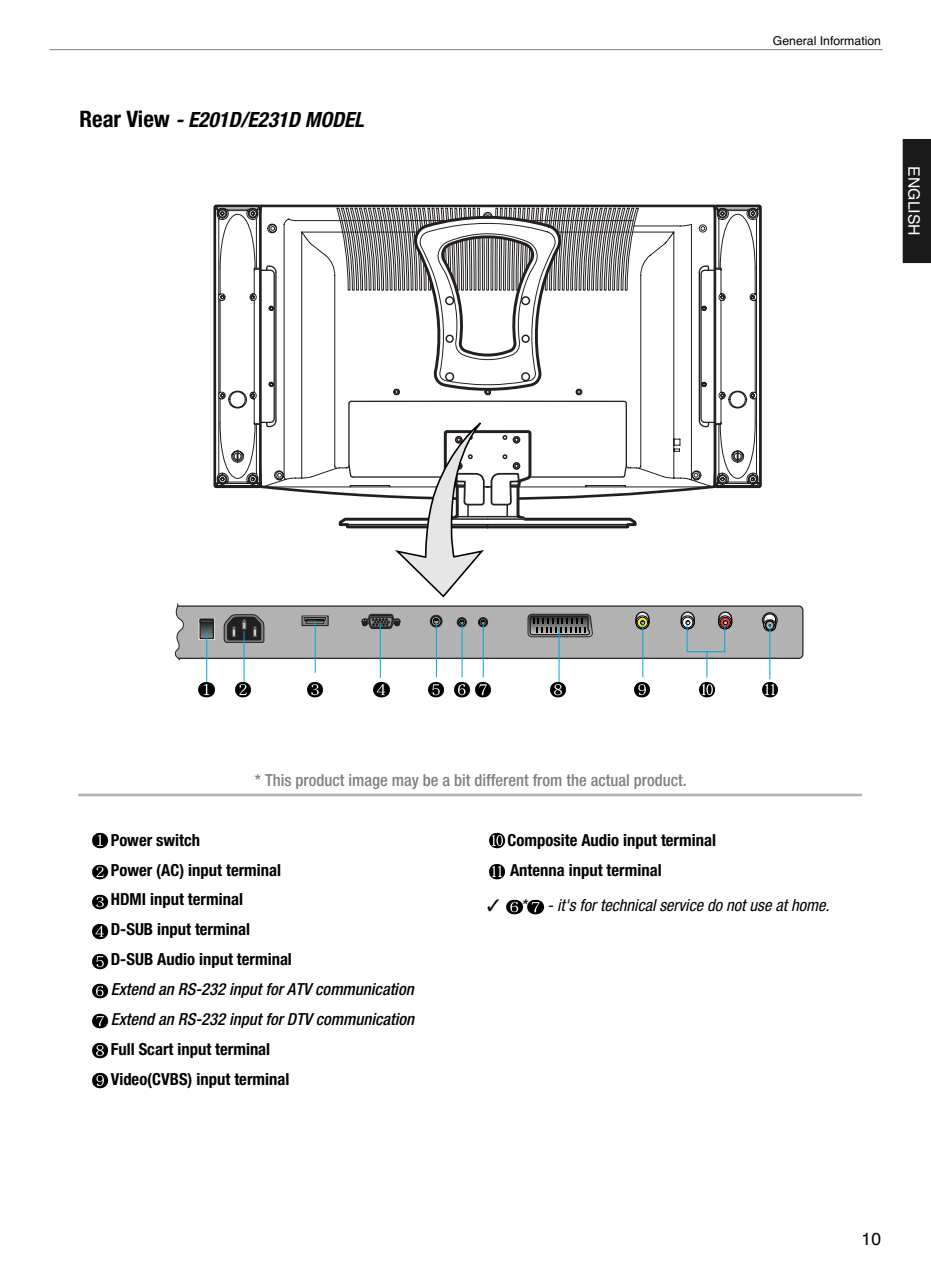
<style>
.page{position:relative;width:931px;height:1280px;background:#fff}
.page>*{position:absolute;margin:0;border:0;box-sizing:border-box;transform-origin:0 0}
.t1{font:italic 700 condensed 21px "Helvetica Neue";color:#000}
.t2{font:17.5px "Helvetica";color:#000}
.t3{font:700 condensed 16.62px/29.9px "Helvetica Neue";color:#000}
.t4{font:italic 500 condensed 16.62px/29.9px "Helvetica Neue";color:#000}
.t5{font:500 condensed 16.62px "Helvetica Neue";color:#808080}
.t6{font:italic condensed 16.62px "Helvetica Neue";color:#000}
.t7{font:15.75px "Helvetica";color:#fff}
.t8{font:italic 12.25px "Helvetica";color:#000}
.s1{font-style:normal;font-size:22.75px}
</style>
<div class="page">
<hr style="left:49px;top:49px;width:834px;height:1px;background:#808080">
<div style="left:903px;top:139px;width:28px;height:124px;background:#1a1a1a"></div>
<img style="left:92px;top:832px;width:16px;height:17px">
<img style="left:92px;top:864px;width:16px;height:16px">
<img style="left:92px;top:894px;width:16px;height:16px">
<img style="left:92px;top:923px;width:16px;height:17px">
<img style="left:92px;top:953px;width:16px;height:16px">
<img style="left:92px;top:983px;width:16px;height:16px">
<img style="left:92px;top:1013px;width:16px;height:16px">
<img style="left:92px;top:1042px;width:16px;height:17px">
<img style="left:92px;top:1072px;width:16px;height:17px">
<img style="left:489px;top:832px;width:17px;height:17px">
<img style="left:489px;top:864px;width:16px;height:16px">
<img style="left:506px;top:899px;width:17px;height:16px">
<img style="left:527px;top:899px;width:17px;height:16px">
<hr style="left:78px;top:793px;width:784px;height:3px;background:#b3b3b3">
<svg style="left:174px;top:204px;width:630px;height:477px"></svg>
<img style="left:235px;top:681px;width:16px;height:17px">
<img style="left:307px;top:682px;width:16px;height:16px">
<img style="left:373px;top:682px;width:17px;height:16px">
<img style="left:428px;top:682px;width:16px;height:16px">
<img style="left:454px;top:682px;width:16px;height:16px">
<img style="left:475px;top:682px;width:16px;height:16px">
<img style="left:550px;top:681px;width:16px;height:17px">
<img style="left:634px;top:682px;width:16px;height:16px">
<img style="left:699px;top:682px;width:16px;height:16px">
<img style="left:762px;top:682px;width:16px;height:16px">
<img style="left:198px;top:681px;width:17px;height:17px">
<p class="t1" style="left:80px;top:112px;width:286px"><span class="s1">Rear View</span> - E201D/E231D MODEL</p>
<p class="t8" style="left:773px;top:37px;width:110px">General Information</p>
<p class="t7" style="left:920px;top:166px;width:71px;rotate:90deg">ENGLISH</p>
<p class="t5" style="left:255px;top:774px;width:433px">* This product image may be a bit different from the actual product.</p>
<p class="t3" style="left:111px;top:826px;width:183px">Power switch<br>Power (AC) input terminal<br>HDMI input terminal<br>D-SUB input terminal<br>D-SUB Audio input terminal</p>
<p class="t4" style="left:111px;top:975px;width:305px">Extend an RS-232 input for ATV communication<br>Extend an RS-232 input for DTV communication</p>
<p class="t3" style="left:111px;top:1035px;width:180px">Full Scart input terminal<br>Video(CVBS) input terminal</p>
<p class="t3" style="left:508px;top:825px;width:210px;line-height:30.6px">Composite Audio input terminal<br>Antenna input terminal</p>
<p class="t6" style="left:487px;top:899px;width:344px">✓ * - it's for technical service do not use at home.</p>
<p class="t2" style="left:862px;top:1232px;width:21px">10</p>
</div>
